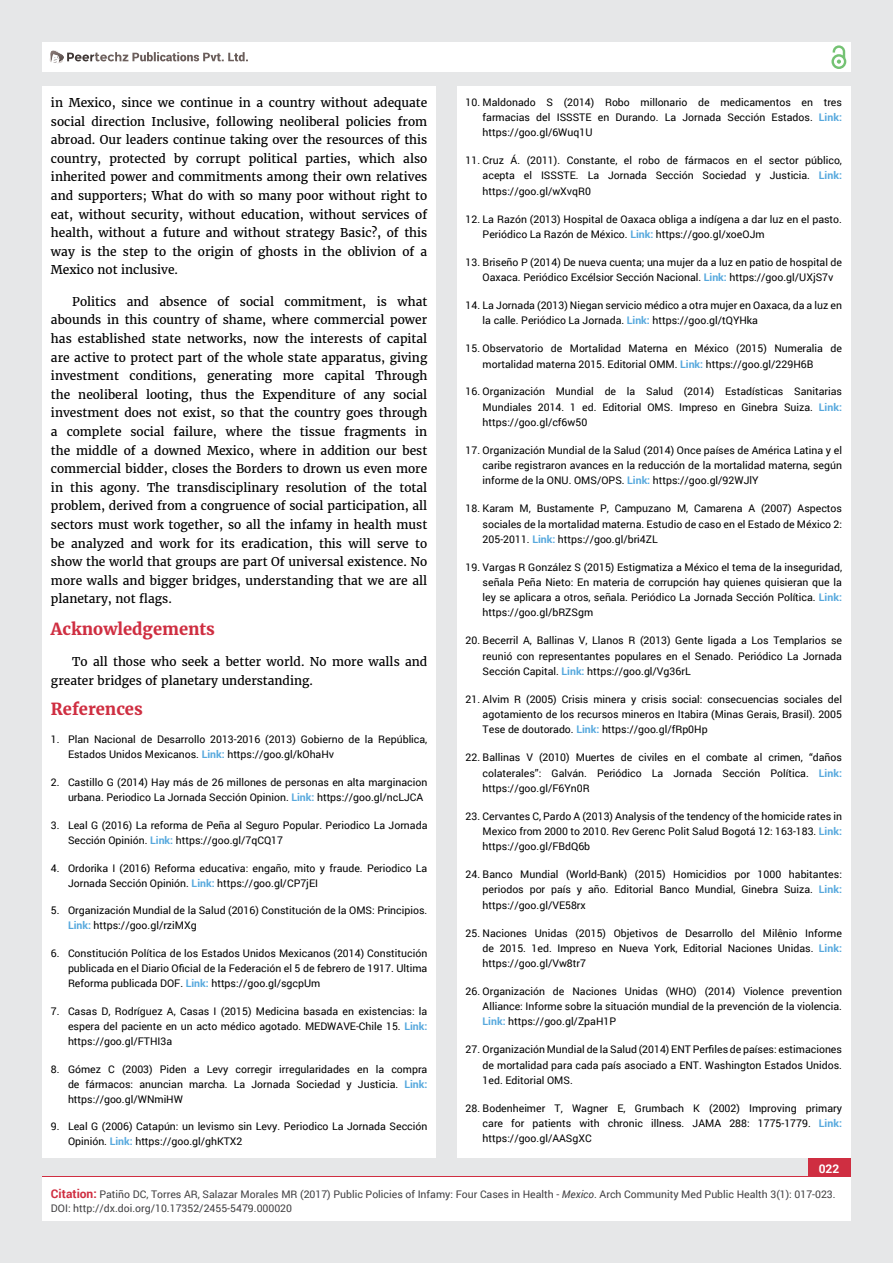
<style>
.page{position:relative;width:893px;height:1263px;background:#e6e7e8}
.page>*{position:absolute;margin:0;border:0;box-sizing:border-box;transform-origin:0 0}
.t1{font:700 16.5px "Merriweather";color:#cf2e41}
.t2{font:12px/18.6px "Merriweather";color:#000;text-align:justify}
.t3{font:700 12px "Roboto";color:#fff}
.t4{font:10.5px/15.1px "Roboto";color:#000;text-align:justify}
.t5{font:10.5px/13.5px "Roboto";color:#414042}
.s1{font-weight:700;color:#56a8dd}
.s2{font-weight:700;font-size:12px;color:#cf2e41}
.s3{font-style:italic}
</style>
<div class="page">
<div style="left:42px;top:43px;width:808px;height:29px;background:#fff"></div>
<div style="left:831px;top:54px;width:15px;height:15px;border:2px solid #74c273;border-radius:50%"></div>
<svg style="left:831px;top:45px;width:15px;height:19px"></svg>
<div style="left:808px;top:1157px;width:42px;height:43px;background:#cf2e41"></div>
<svg style="left:49px;top:50px;width:199px;height:14px"></svg>
<div style="left:42px;top:1177px;width:809px;height:43px;background:#fff"></div>
<div style="left:42px;top:87px;width:394px;height:1071px;background:#fff"></div>
<div style="left:457px;top:87px;width:393px;height:1071px;background:#fff"></div>
<p class="t2" style="left:51px;top:94px;width:378px">in Mexico, since we continue in a country without adequate social direction Inclusive, following neoliberal policies from abroad. Our leaders continue taking over the resources of this country, protected by corrupt political parties, which also inherited power and commitments among their own relatives and supporters; What do with so many poor without right to eat, without security, without education, without services of health, without a future and without strategy Basic?, of this way is the step to the origin of ghosts in the oblivion of a Mexico not inclusive.</p>
<p class="t2" style="left:51px;top:292px;width:378px;text-indent:21px">Politics and absence of social commitment, is what abounds in this country of shame, where commercial power has established state networks, now the interests of capital are active to protect part of the whole state apparatus, giving investment conditions, generating more capital Through the neoliberal looting, thus the Expenditure of any social investment does not exist, so that the country goes through a complete social failure, where the tissue fragments in the middle of a downed Mexico, where in addition our best commercial bidder, closes the Borders to drown us even more in this agony. The transdisciplinary resolution of the total problem, derived from a congruence of social participation, all sectors must work together, so all the infamy in health must be analyzed and work for its eradication, this will serve to show the world that groups are part Of universal existence. No more walls and bigger bridges, understanding that we are all planetary, not flags.</p>
<h1 class="t1" style="left:51px;top:619px;width:165px">Acknowledgements</h1>
<p class="t2" style="left:51px;top:653px;width:378px;text-indent:21px">To all those who seek a better world. No more walls and greater bridges of planetary understanding.</p>
<h1 class="t1" style="left:51px;top:699px;width:93px">References</h1>
<p class="t4" style="left:68px;top:732px;width:361px;text-indent:-17px">1. Plan Nacional de Desarrollo 2013-2016 (2013) Gobierno de la República,<br>Estados Unidos Mexicanos. <span class="s1">Link:</span> https://goo.gl/kOhaHv</p>
<p class="t4" style="left:68px;top:774px;width:361px;text-indent:-17px">2. Castillo G (2014) Hay más de 26 millones de personas en alta marginacion urbana. Periodico La Jornada Sección Opinion. <span class="s1">Link:</span> https://goo.gl/ncLJCA</p>
<p class="t4" style="left:68px;top:817px;width:361px;text-indent:-17px">3. Leal G (2016) La reforma de Peña al Seguro Popular. Periodico La Jornada<br>Sección Opinión. <span class="s1">Link:</span> https://goo.gl/7qCQ17</p>
<p class="t4" style="left:68px;top:860px;width:361px;text-indent:-17px">4. Ordorika I (2016) Reforma educativa: engaño, mito y fraude. Periodico La<br>Jornada Sección Opinión. <span class="s1">Link:</span> https://goo.gl/CP7jEI</p>
<p class="t4" style="left:68px;top:903px;width:361px;text-indent:-17px">5. Organización Mundial de la Salud (2016) Constitución de la OMS: Principios.<br><span class="s1">Link:</span> https://goo.gl/rziMXg</p>
<p class="t4" style="left:68px;top:945px;width:361px;text-indent:-17px">6. Constitución Política de los Estados Unidos Mexicanos (2014) Constitución publicada en el Diario Oficial de la Federación el 5 de febrero de 1917. Ultima Reforma publicada DOF. <span class="s1">Link:</span> https://goo.gl/sgcpUm</p>
<p class="t4" style="left:68px;top:1003px;width:361px;text-indent:-17px">7. Casas D, Rodríguez A, Casas I (2015) Medicina basada en existencias: la espera del paciente en un acto médico agotado. MEDWAVE-Chile 15. <span class="s1">Link: </span>https://goo.gl/FTHI3a</p>
<p class="t4" style="left:68px;top:1061px;width:361px;text-indent:-17px">8. Gómez C (2003) Piden a Levy corregir irregularidades en la compra de fármacos: anuncian marcha. La Jornada Sociedad y Justicia. <span class="s1">Link: </span>https://goo.gl/WNmiHW</p>
<p class="t4" style="left:68px;top:1119px;width:361px;text-indent:-17px">9. Leal G (2006) Catapún: un levismo sin Levy. Periodico La Jornada Sección<br>Opinión. <span class="s1">Link:</span> https://goo.gl/ghKTX2</p>
<p class="t4" style="left:483px;top:95px;width:361px;text-indent:-17px">10. Maldonado S (2014) Robo millonario de medicamentos en tres farmacias del ISSSTE en Durando. La Jornada Sección Estados. <span class="s1">Link: </span>https://goo.gl/6Wuq1U</p>
<p class="t4" style="left:483px;top:153px;width:361px;text-indent:-17px">11. Cruz Á. (2011). Constante, el robo de fármacos en el sector público, acepta el ISSSTE. La Jornada Sección Sociedad y Justicia. <span class="s1">Link: </span>https://goo.gl/wXvqR0</p>
<p class="t4" style="left:483px;top:211px;width:361px;text-indent:-17px">12. La Razón (2013) Hospital de Oaxaca obliga a indígena a dar luz en el pasto.<br>Periódico La Razón de México. <span class="s1">Link:</span> https://goo.gl/xoeOJm</p>
<p class="t4" style="left:483px;top:254px;width:361px;text-indent:-17px">13. Briseño P (2014) De nueva cuenta; una mujer da a luz en patio de hospital de<br>Oaxaca. Periódico Excélsior Sección Nacional. <span class="s1">Link:</span> https://goo.gl/UXjS7v</p>
<p class="t4" style="left:483px;top:297px;width:361px;text-indent:-17px">14. La Jornada (2013) Niegan servicio médico a otra mujer en Oaxaca, da a luz en la calle. Periódico La Jornada. <span class="s1">Link:</span> https://goo.gl/tQYHka</p>
<p class="t4" style="left:483px;top:341px;width:361px;text-indent:-17px">15. Observatorio de Mortalidad Materna en México (2015) Numeralia de mortalidad materna 2015. Editorial OMM. <span class="s1">Link:</span> https://goo.gl/229H6B</p>
<p class="t4" style="left:483px;top:384px;width:361px;text-indent:-17px">16. Organización Mundial de la Salud (2014) Estadísticas Sanitarias Mundiales 2014. 1 ed. Editorial OMS. Impreso en Ginebra Suiza. <span class="s1">Link: </span>https://goo.gl/cf6w50</p>
<p class="t4" style="left:483px;top:442px;width:361px;text-indent:-17px">17. Organización Mundial de la Salud (2014) Once países de América Latina y el caribe registraron avances en la reducción de la mortalidad materna, según informe de la ONU. OMS/OPS. <span class="s1">Link:</span> https://goo.gl/92WJlY</p>
<p class="t4" style="left:483px;top:501px;width:361px;text-indent:-17px">18. Karam M, Bustamente P, Campuzano M, Camarena A (2007) Aspectos sociales de la mortalidad materna. Estudio de caso en el Estado de México 2:<br>205-2011. <span class="s1">Link:</span> https://goo.gl/bri4ZL</p>
<p class="t4" style="left:483px;top:559px;width:361px;text-indent:-17px">19. Vargas R González S (2015) Estigmatiza a México el tema de la inseguridad, señala Peña Nieto: En materia de corrupción hay quienes quisieran que la ley se aplicara a otros, señala. Periódico La Jornada Sección Política. <span class="s1">Link: </span>https://goo.gl/bRZSgm</p>
<p class="t4" style="left:483px;top:633px;width:361px;text-indent:-17px">20. Becerril A, Ballinas V, Llanos R (2013) Gente ligada a Los Templarios se reunió con representantes populares en el Senado. Periódico La Jornada Sección Capital. <span class="s1">Link:</span> https://goo.gl/Vg36rL</p>
<p class="t4" style="left:483px;top:691px;width:361px;text-indent:-17px">21. Alvim R (2005) Crisis minera y crisis social: consecuencias sociales del agotamiento de los recursos mineros en Itabira (Minas Gerais, Brasil). 2005<br>Tese de doutorado. <span class="s1">Link:</span> https://goo.gl/fRp0Hp</p>
<p class="t4" style="left:483px;top:750px;width:361px;text-indent:-17px">22. Ballinas V (2010) Muertes de civiles en el combate al crimen, “daños colaterales”: Galván. Periódico La Jornada Sección Política. <span class="s1">Link: </span>https://goo.gl/F6Yn0R</p>
<p class="t4" style="left:483px;top:808px;width:361px;text-indent:-17px">23. Cervantes C, Pardo A (2013) Analysis of the tendency of the homicide rates in Mexico from 2000 to 2010. Rev Gerenc Polit Salud Bogotá 12: 163-183. <span class="s1">Link: </span>https://goo.gl/FBdQ6b</p>
<p class="t4" style="left:483px;top:867px;width:361px;text-indent:-17px">24. Banco Mundial (World-Bank) (2015) Homicidios por 1000 habitantes: periodos por país y año. Editorial Banco Mundial, Ginebra Suiza. <span class="s1">Link: </span>https://goo.gl/VE58rx</p>
<p class="t4" style="left:483px;top:925px;width:361px;text-indent:-17px">25. Naciones Unidas (2015) Objetivos de Desarrollo del Milênio Informe de 2015. 1ed. Impreso en Nueva York, Editorial Naciones Unidas. <span class="s1">Link: </span>https://goo.gl/Vw8tr7</p>
<p class="t4" style="left:483px;top:983px;width:361px;text-indent:-17px">26. Organización de Naciones Unidas (WHO) (2014) Violence prevention Alliance: Informe sobre la situación mundial de la prevención de la violencia.<br><span class="s1">Link:</span> https://goo.gl/ZpaH1P</p>
<p class="t4" style="left:483px;top:1042px;width:361px;text-indent:-17px">27. Organización Mundial de la Salud (2014) ENT Perfiles de países: estimaciones de mortalidad para cada país asociado a ENT. Washington Estados Unidos.<br>1ed. Editorial OMS.</p>
<p class="t4" style="left:483px;top:1100px;width:361px;text-indent:-17px">28. Bodenheimer T, Wagner E, Grumbach K (2002) Improving primary care for patients with chronic illness. JAMA 288: 1775-1779. <span class="s1">Link: </span>https://goo.gl/AASgXC</p>
<p class="t3" style="left:819px;top:1161px;width:22px">022</p>
<p class="t5" style="left:51px;top:1188px;width:793px"><span class="s2">Citation:</span> Otulo P, Ngotiek P, Yiaile AL, Serrem CK, Menge D, et al. (2017) An Assessment of the Need to Establish a Nursing Training Institution in Narok County, Kenya.</p>
<p class="t5" style="left:51px;top:1188px;width:786px;text-indent:48px">Patiño DC, Torres AR, Salazar Morales MR (2017) Public Policies of Infamy: Four Cases in Health - <span class="s3">Mexico</span>. Arch Community Med Public Health 3(1): 017-023.<br>DOI: http://dx.doi.org/10.17352/2455-5479.000020</p>
</div>
